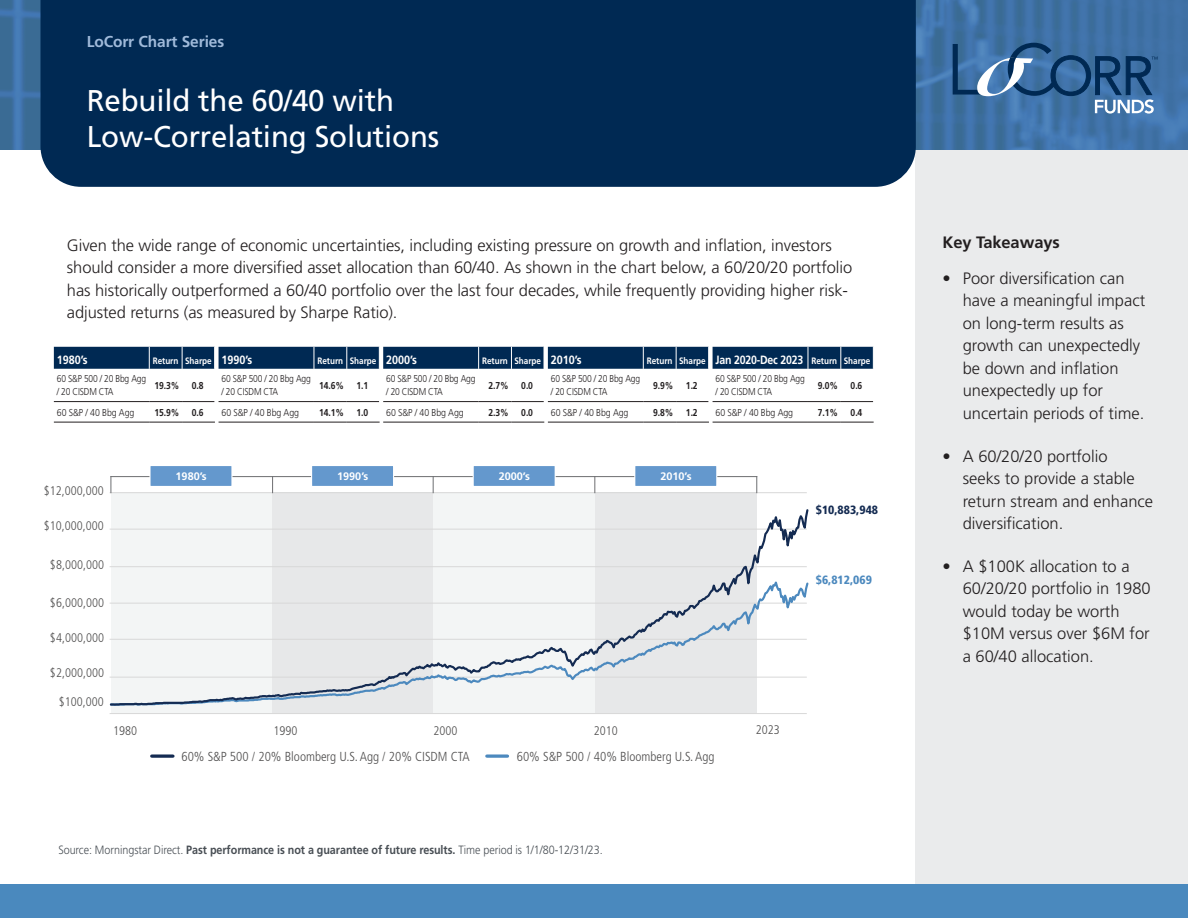
<style>
.page{position:relative;width:1188px;height:918px;background:#fff}
.page>*{position:absolute;margin:0;border:0;box-sizing:border-box;transform-origin:0 0}
.t1{font:30px/36px "Frutiger LT Pro";letter-spacing:-.005em;color:#fff}
.t2{font:300 16.5px/22.5px "Frutiger LT Pro";letter-spacing:-.005em;color:#231f20}
.t3{font:700 16.5px "Frutiger LT Pro";letter-spacing:-.005em;color:#231f20}
.t4{font:700 15.75px "Frutiger LT Pro";letter-spacing:-.005em;color:#a0bada}
.t5{font:300 condensed 13.05px "Frutiger LT Pro";color:#504f4f}
.t6{font:300 condensed 12.45px "Frutiger LT Pro";color:#504f4f}
.t7{font:300 12px "Frutiger LT Pro";letter-spacing:-.005em;color:#484e54;scale:.9 1}
.t8{font:700 12px "Frutiger LT Pro";letter-spacing:-.005em;color:#fff;scale:.88 1}
.t9{font:700 12px "Frutiger LT Pro";letter-spacing:-.005em;color:#fff;scale:.9 1}
.t10{font:900 condensed 12px "Frutiger LT Pro";color:#142b52}
.t11{font:900 condensed 12px "Frutiger LT Pro";color:#4c89be}
.t12{font:700 10.95px "Frutiger LT Pro";color:#fff}
.t13{font:300 10.05px/12.9px "Frutiger LT Pro";letter-spacing:-.02em;color:#231f20;scale:.85 1}
.t14{font:700 10.05px "Frutiger LT Pro";letter-spacing:-.01em;color:#231f20;scale:.86 1}
.t15{font:300 10.05px "Frutiger LT Pro";letter-spacing:-.02em;color:#231f20;scale:.88 1}
.t16{font:700 9.3px "Frutiger LT Pro";letter-spacing:-.005em;color:#fff;scale:.88 1}
.s1{font-size:9.3px}
.s2{font-weight:700}
</style>
<div class="page">
<div style="left:916px;top:150px;width:272px;height:768px;background:#eaebec"></div>
<div style="left:0;top:885px;width:1188px;height:33px;background:#4a89be"></div>
<svg style="left:0;top:0;width:1188px;height:150px;background:#3f72a5"></svg>
<div style="left:40px;top:0;width:876px;height:187px;background:#002953"></div>
<svg style="left:953px;top:43px;width:205px;height:71px;background:#4370a0"></svg>
<div style="left:111px;top:493px;width:162px;height:221px;background:#f3f5f5"></div>
<div style="left:433px;top:492px;width:162px;height:222px;background:#f3f5f5"></div>
<div style="left:273px;top:492px;width:160px;height:222px;background:#e7e8e9"></div>
<div style="left:595px;top:492px;width:162px;height:222px;background:#e7e8e9"></div>
<hr style="left:110px;top:492px;width:696px;height:1px;background:#d8d8d8">
<hr style="left:110px;top:713px;width:696px;height:1px;background:#d8d8d8">
<hr style="left:111px;top:476px;width:646px;height:1px;background:#6d6e71">
<svg style="left:111px;top:477px;width:1px;height:16px"></svg>
<svg style="left:272px;top:477px;width:1px;height:16px"></svg>
<svg style="left:433px;top:477px;width:1px;height:16px"></svg>
<svg style="left:595px;top:477px;width:1px;height:16px"></svg>
<svg style="left:757px;top:477px;width:1px;height:16px"></svg>
<svg style="left:487px;top:754px;width:21px;height:4px"></svg>
<svg style="left:152px;top:754px;width:21px;height:4px"></svg>
<div style="left:150px;top:466px;width:82px;height:20px;background:#6498cd"></div>
<div style="left:149px;top:465px;width:84px;height:22px;border:1px solid #fff"></div>
<div style="left:312px;top:466px;width:82px;height:20px;background:#6498cd"></div>
<div style="left:311px;top:465px;width:83px;height:22px;border:1px solid #fff"></div>
<div style="left:473px;top:466px;width:82px;height:20px;background:#6498cd"></div>
<div style="left:473px;top:465px;width:83px;height:22px;border:1px solid #fff"></div>
<div style="left:635px;top:466px;width:82px;height:20px;background:#6498cd"></div>
<div style="left:634px;top:465px;width:83px;height:22px;border:1px solid #fff"></div>
<svg style="left:109px;top:508px;width:700px;height:199px"></svg>
<hr style="left:54px;top:422px;width:95px;height:1px;background:#231f20">
<hr style="left:149px;top:422px;width:33px;height:1px;background:#231f20">
<hr style="left:182px;top:422px;width:33px;height:1px;background:#231f20">
<hr style="left:54px;top:401px;width:95px;height:1px;background:#231f20">
<hr style="left:149px;top:401px;width:33px;height:1px;background:#231f20">
<hr style="left:182px;top:401px;width:32px;height:1px;background:#231f20">
<hr style="left:219px;top:401px;width:95px;height:1px;background:#231f20">
<hr style="left:314px;top:401px;width:33px;height:1px;background:#231f20">
<hr style="left:347px;top:401px;width:32px;height:1px;background:#231f20">
<hr style="left:219px;top:422px;width:95px;height:1px;background:#231f20">
<hr style="left:314px;top:422px;width:33px;height:1px;background:#231f20">
<hr style="left:347px;top:422px;width:33px;height:1px;background:#231f20">
<hr style="left:383px;top:401px;width:96px;height:1px;background:#231f20">
<hr style="left:479px;top:401px;width:32px;height:1px;background:#231f20">
<hr style="left:511px;top:401px;width:33px;height:1px;background:#231f20">
<hr style="left:383px;top:422px;width:96px;height:1px;background:#231f20">
<hr style="left:479px;top:422px;width:32px;height:1px;background:#231f20">
<hr style="left:511px;top:422px;width:33px;height:1px;background:#231f20">
<svg style="left:544px;top:402px;width:165px;height:20px"></svg>
<hr style="left:548px;top:401px;width:95px;height:1px;background:#231f20">
<hr style="left:643px;top:401px;width:33px;height:1px;background:#231f20">
<hr style="left:676px;top:401px;width:32px;height:1px;background:#231f20">
<hr style="left:548px;top:422px;width:95px;height:1px;background:#231f20">
<hr style="left:643px;top:422px;width:33px;height:1px;background:#231f20">
<hr style="left:676px;top:422px;width:33px;height:1px;background:#231f20">
<svg style="left:54px;top:347px;width:820px;height:22px;background:#0c335b"></svg>
<hr style="left:713px;top:401px;width:95px;height:1px;background:#231f20">
<hr style="left:808px;top:401px;width:33px;height:1px;background:#231f20">
<hr style="left:841px;top:401px;width:32px;height:1px;background:#231f20">
<hr style="left:713px;top:422px;width:95px;height:1px;background:#231f20">
<hr style="left:808px;top:422px;width:33px;height:1px;background:#231f20">
<hr style="left:841px;top:422px;width:33px;height:1px;background:#231f20">
<p class="t4" style="left:87px;top:32px;width:139px">LoCorr Chart Series</p>
<h1 class="t1" style="left:87px;top:82px;width:354px">Rebuild the 60/40 with<br>Low-Correlating Solutions</h1>
<p class="t2" style="left:67px;top:234px;width:787px">Given the wide range of economic uncertainties, including existing pressure on growth and inflation, investors should consider a more diversified asset allocation than 60/40. As shown in the chart below, a 60/20/20 portfolio has historically outperformed a 60/40 portfolio over the last four decades, while frequently providing higher risk&shy;adjusted returns (as measured by Sharpe Ratio).</p>
<p class="t3" style="left:943px;top:232px;width:119px">Key Takeaways</p>
<p class="t2" style="left:963px;top:267px;width:184px;text-indent:-20px">• Poor diversification can have a meaningful impact on long-term results as growth can unexpectedly be down and inflation unexpectedly up for uncertain periods of time.</p>
<p class="t2" style="left:963px;top:445px;width:192px;text-indent:-20px">• A 60/20/20 portfolio<br>seeks to provide a stable return stream and enhance diversification.</p>
<p class="t2" style="left:963px;top:555px;width:190px;text-indent:-20px">• A $100K allocation to a<br>60/20/20 portfolio in 1980 would today be worth $10M versus over $6M for a 60/40 allocation.</p>
<p class="t9" style="left:57px;top:352px;width:36px">1980’s</p>
<p class="t16" style="left:153px;top:355px;width:68px">Return Sharpe</p>
<p class="t13" style="left:57px;top:373px;width:106px">60 S&amp;P 500 / 20 Bbg Agg / 20 CISDM CTA</p>
<p class="t14" style="left:154px;top:379px;width:30px">19.3%</p>
<p class="t14" style="left:192px;top:379px;width:15px">0.8</p>
<p class="t15" style="left:57px;top:406px;width:90px">60 S&amp;P / 40 Bbg Agg</p>
<p class="t14" style="left:154px;top:406px;width:30px">15.9%</p>
<p class="t14" style="left:192px;top:406px;width:15px">0.6</p>
<p class="t9" style="left:222px;top:352px;width:36px">1990’s</p>
<p class="t16" style="left:318px;top:355px;width:68px">Return Sharpe</p>
<p class="t13" style="left:222px;top:373px;width:106px">60 S&amp;P 500 / 20 Bbg Agg / 20 CISDM CTA</p>
<p class="t14" style="left:319px;top:379px;width:30px">14.6%</p>
<p class="t14" style="left:357px;top:379px;width:15px">1.1</p>
<p class="t15" style="left:222px;top:406px;width:90px">60 S&amp;P / 40 Bbg Agg</p>
<p class="t14" style="left:319px;top:406px;width:30px">14.1%</p>
<p class="t14" style="left:357px;top:406px;width:15px">1.0</p>
<p class="t9" style="left:386px;top:352px;width:36px">2000’s</p>
<p class="t16" style="left:482px;top:355px;width:68px">Return Sharpe</p>
<p class="t13" style="left:386px;top:373px;width:106px">60 S&amp;P 500 / 20 Bbg Agg / 20 CISDM CTA</p>
<p class="t14" style="left:488px;top:379px;width:25px">2.7%</p>
<p class="t14" style="left:521px;top:379px;width:15px">0.0</p>
<p class="t15" style="left:386px;top:406px;width:90px">60 S&amp;P / 40 Bbg Agg</p>
<p class="t14" style="left:488px;top:406px;width:25px">2.3%</p>
<p class="t14" style="left:521px;top:406px;width:15px">0.0</p>
<p class="t9" style="left:551px;top:352px;width:36px">2010’s</p>
<p class="t16" style="left:647px;top:355px;width:68px">Return Sharpe</p>
<p class="t13" style="left:551px;top:373px;width:106px">60 S&amp;P 500 / 20 Bbg Agg / 20 CISDM CTA</p>
<p class="t14" style="left:653px;top:379px;width:25px">9.9%</p>
<p class="t14" style="left:686px;top:379px;width:15px">1.2</p>
<p class="t15" style="left:551px;top:406px;width:90px">60 S&amp;P / 40 Bbg Agg</p>
<p class="t14" style="left:653px;top:406px;width:25px">9.8%</p>
<p class="t14" style="left:686px;top:406px;width:15px">1.2</p>
<p class="t8" style="left:716px;top:352px;width:177px">Jan 2020-Dec 2023 <span class="s1">Return Sharpe</span></p>
<p class="t13" style="left:716px;top:373px;width:106px">60 S&amp;P 500 / 20 Bbg Agg / 20 CISDM CTA</p>
<p class="t14" style="left:818px;top:379px;width:25px">9.0%</p>
<p class="t14" style="left:851px;top:379px;width:15px">0.6</p>
<p class="t15" style="left:716px;top:406px;width:90px">60 S&amp;P / 40 Bbg Agg</p>
<p class="t14" style="left:818px;top:406px;width:25px">7.1%</p>
<p class="t14" style="left:851px;top:406px;width:15px">0.4</p>
<p class="t12" style="left:176px;top:469px;width:33px">1980’s</p>
<p class="t12" style="left:337px;top:469px;width:33px">1990’s</p>
<p class="t12" style="left:499px;top:469px;width:33px">2000’s</p>
<p class="t12" style="left:660px;top:469px;width:33px">2010’s</p>
<p class="t6" style="left:44px;top:484px;width:62px">$12,000,000</p>
<p class="t10" style="left:816px;top:503px;width:64px">$10,883,948</p>
<p class="t6" style="left:44px;top:519px;width:62px">$10,000,000</p>
<p class="t6" style="left:50px;top:557px;width:56px">$8,000,000</p>
<p class="t11" style="left:816px;top:572px;width:58px">$6,812,069</p>
<p class="t6" style="left:50px;top:596px;width:56px">$6,000,000</p>
<p class="t6" style="left:50px;top:631px;width:56px">$4,000,000</p>
<p class="t6" style="left:50px;top:666px;width:56px">$2,000,000</p>
<p class="t6" style="left:59px;top:695px;width:47px">$100,000</p>
<p class="t6" style="left:113px;top:724px;width:26px">1980</p>
<p class="t6" style="left:273px;top:724px;width:26px">1990</p>
<p class="t6" style="left:434px;top:724px;width:26px">2000</p>
<p class="t6" style="left:594px;top:724px;width:26px">2010</p>
<p class="t6" style="left:756px;top:723px;width:26px">2023</p>
<p class="t5" style="left:181px;top:749px;width:290px">60% S&amp;P 500 / 20% Bloomberg U.S. Agg / 20% CISDM CTA</p>
<p class="t5" style="left:517px;top:749px;width:199px">60% S&amp;P 500 / 40% Bloomberg U.S. Agg</p>
<p class="t7" style="left:58px;top:843px;width:607px">Source: Morningstar Direct. <span class="s2">Past performance is not a guarantee of future results.</span> Time period is 1/1/80-12/31/23.</p>
</div>
